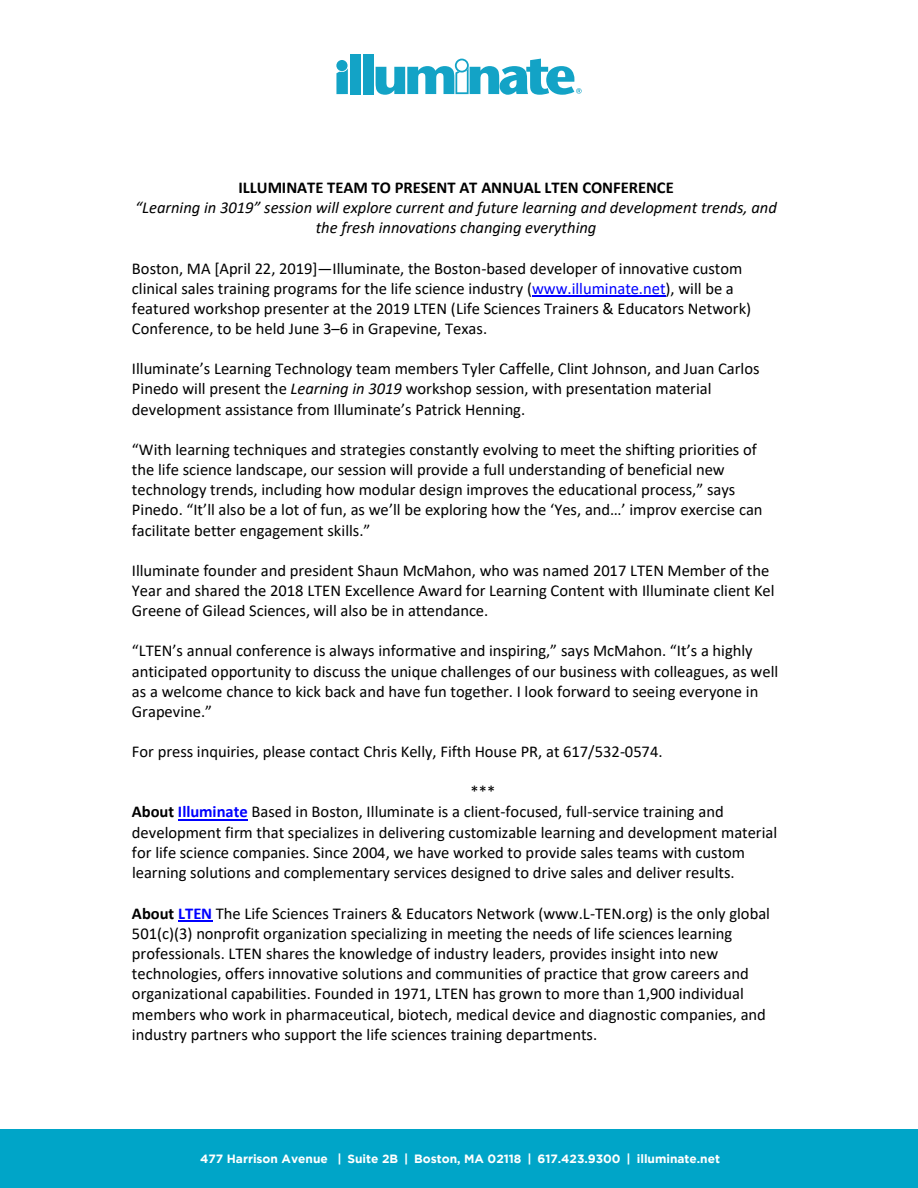
<style>
.page{position:relative;width:918px;height:1188px;background:#fff}
.page>*{position:absolute;margin:0;border:0;box-sizing:border-box;transform-origin:0 0}
.t1{font:16.5px/20.1px "Calibri";color:#000}
.t2{font:italic 16.5px/20.1px "Calibri";color:#000;text-align:center}
.t3{font:700 12px "Gotham";color:#fff}
.s1{font-weight:700;font-style:normal}
.s2{color:#00f}
.s3{font-style:italic}
.s4{font-weight:700}
.s5{font-weight:700;color:#00f}
</style>
<div class="page">
<hr style="left:532px;top:296px;width:134px;height:1px;background:#00f">
<hr style="left:178px;top:819px;width:70px;height:1px;background:#00f">
<hr style="left:178px;top:921px;width:34px;height:1px;background:#00f">
<div style="left:0;top:1129px;width:918px;height:59px;background:#00a5c8"></div>
<svg style="left:336px;top:68px;width:12px;height:26px"></svg>
<div style="left:350px;top:54px;width:11px;height:40px;background:#13a3c6"></div>
<div style="left:363px;top:54px;width:11px;height:40px;background:#13a3c6"></div>
<div style="left:336px;top:60px;width:12px;height:11px;background:#13a3c6;border-radius:50%"></div>
<svg style="left:376px;top:59px;width:206px;height:36px"></svg>
<p class="t2" style="left:135px;top:177px;width:643px"><span class="s1">ILLUMINATE TEAM TO PRESENT AT ANNUAL LTEN CONFERENCE<br></span>“Learning in 3019” session will explore current and future learning and development trends, and the fresh innovations changing everything</p>
<p class="t1" style="left:132px;top:258px;width:621px">Boston, MA [April 22, 2019]—Illuminate, the Boston-based developer of innovative custom clinical sales training programs for the life science industry (<span class="s2">www.illuminate.net</span>), will be a featured workshop presenter at the 2019 LTEN (Life Sciences Trainers &amp; Educators Network)<br>Conference, to be held June 3–6 in Grapevine, Texas.</p>
<p class="t1" style="left:132px;top:358px;width:629px">Illuminate’s Learning Technology team members Tyler Caffelle, Clint Johnson, and Juan Carlos<br>Pinedo will present the <span class="s3">Learning in 3019</span> workshop session, with presentation material development assistance from Illuminate’s Patrick Henning.</p>
<p class="t1" style="left:132px;top:439px;width:632px">“With learning techniques and strategies constantly evolving to meet the shifting priorities of the life science landscape, our session will provide a full understanding of beneficial new technology trends, including how modular design improves the educational process,” says Pinedo. “It’ll also be a lot of fun, as we’ll be exploring how the ‘Yes, and…’ improv exercise can facilitate better engagement skills.”</p>
<p class="t1" style="left:132px;top:560px;width:644px">Illuminate founder and president Shaun McMahon, who was named 2017 LTEN Member of the<br>Year and shared the 2018 LTEN Excellence Award for Learning Content with Illuminate client Kel<br>Greene of Gilead Sciences, will also be in attendance.</p>
<p class="t1" style="left:132px;top:640px;width:648px">“LTEN’s annual conference is always informative and inspiring,” says McMahon. “It’s a highly anticipated opportunity to discuss the unique challenges of our business with colleagues, as well as a welcome chance to kick back and have fun together. I look forward to seeing everyone in Grapevine.”</p>
<p class="t1" style="left:132px;top:741px;width:532px">For press inquiries, please contact Chris Kelly, Fifth House PR, at 617/532-0574.</p>
<p class="t1" style="left:132px;top:781px;width:647px;text-indent:339px">***<br><span class="s4">About</span> <span class="s5">Illuminate</span> Based in Boston, Illuminate is a client-focused, full-service training and development firm that specializes in delivering customizable learning and development material for life science companies. Since 2004, we have worked to provide sales teams with custom learning solutions and complementary services designed to drive sales and deliver results.</p>
<p class="t1" style="left:132px;top:903px;width:640px"><span class="s4">About</span> <span class="s5">LTEN</span> The Life Sciences Trainers &amp; Educators Network (www.L-TEN.org) is the only global 501(c)(3) nonprofit organization specializing in meeting the needs of life sciences learning professionals. LTEN shares the knowledge of industry leaders, provides insight into new technologies, offers innovative solutions and communities of practice that grow careers and organizational capabilities. Founded in 1971, LTEN has grown to more than 1,900 individual members who work in pharmaceutical, biotech, medical device and diagnostic companies, and industry partners who support the life sciences training departments.</p>
<p class="t3" style="left:200px;top:1152px;width:521px">477 Harrison Avenue | Suite 2B | Boston, MA 02118 | 617.423.9300 | illuminate.net</p>
</div>
